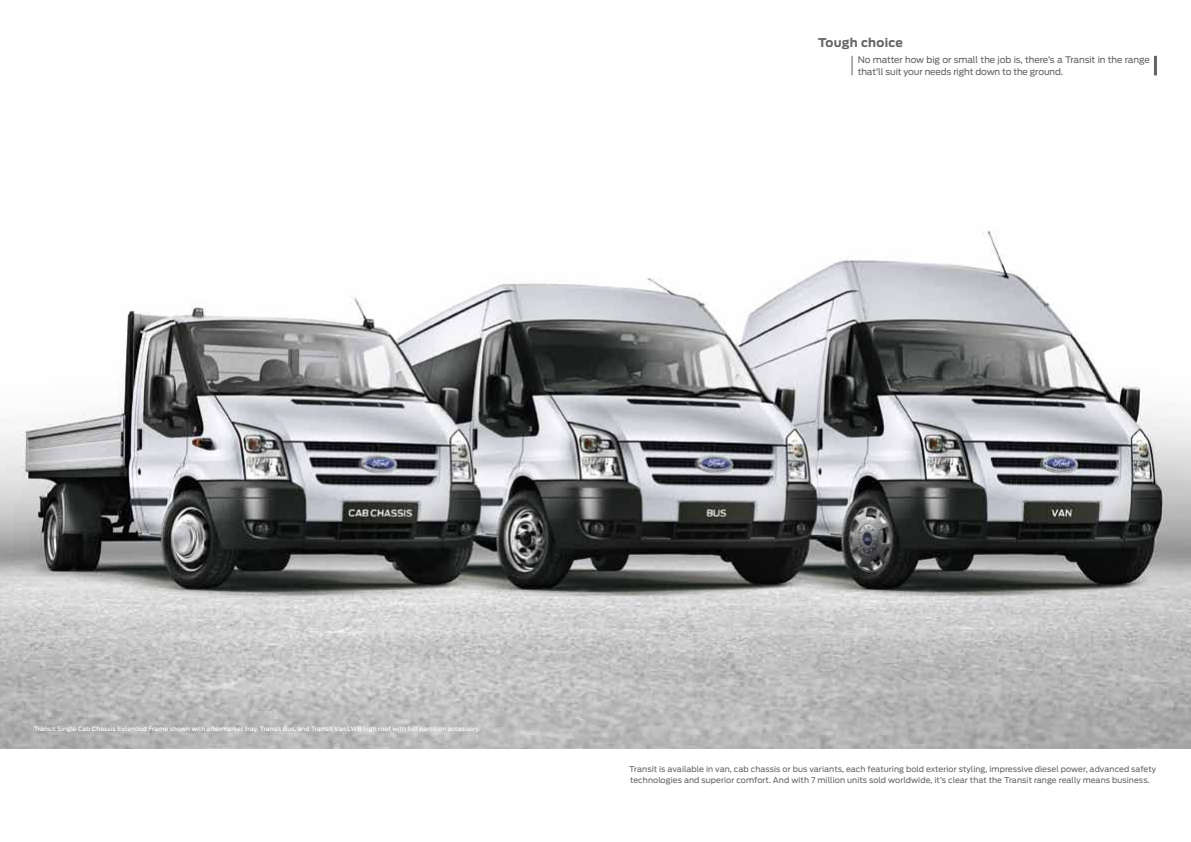
<style>
.page{position:relative;width:1191px;height:842px;background:#fff}
.page>*{position:absolute;margin:0;border:0;box-sizing:border-box;transform-origin:0 0}
.SPREAD_HEAD{font:700 12px "Ford Antenna";letter-spacing:.015em;color:#636363}
.SPREAD_HEAD_TXT{font:9px/12px "Ford Antenna";letter-spacing:-.01em;color:#636363}
.SPREAD_MAIN_BODY_TXT{font:8px/11px "Ford Antenna";letter-spacing:.01em;color:#636363}
.CAPTIONS{font:500 6px "Ford Antenna";letter-spacing:.015em;color:#fff}
</style>
<div class="page">
<img style="left:0;top:55px;width:1191px;height:693px">
<svg style="left:851px;top:56px;width:1px;height:19px"></svg>
<hr style="left:1154px;top:56px;width:3px;height:19px;background:#636363">
<p class="SPREAD_HEAD" style="left:818px;top:32px;width:86px">Tough choice</p>
<p class="SPREAD_HEAD_TXT" style="left:857px;top:53px;width:293px">No matter how big or small the job is, there’s a Transit in the range that’ll suit your needs right down to the ground.</p>
<p class="CAPTIONS" style="left:34px;top:724px;width:447px">Transit Single Cab Chassis Extended Frame shown with aftermarket tray, Transit Bus, and Transit Van LWB high roof with full partition accessory.</p>
<p class="SPREAD_MAIN_BODY_TXT" style="left:629px;top:762px;width:528px">Transit is available in van, cab chassis or bus variants, each featuring bold exterior styling, impressive diesel power, advanced safety technologies and superior comfort. And with 7 million units sold worldwide, it’s clear that the Transit range really means business.</p>
</div>
